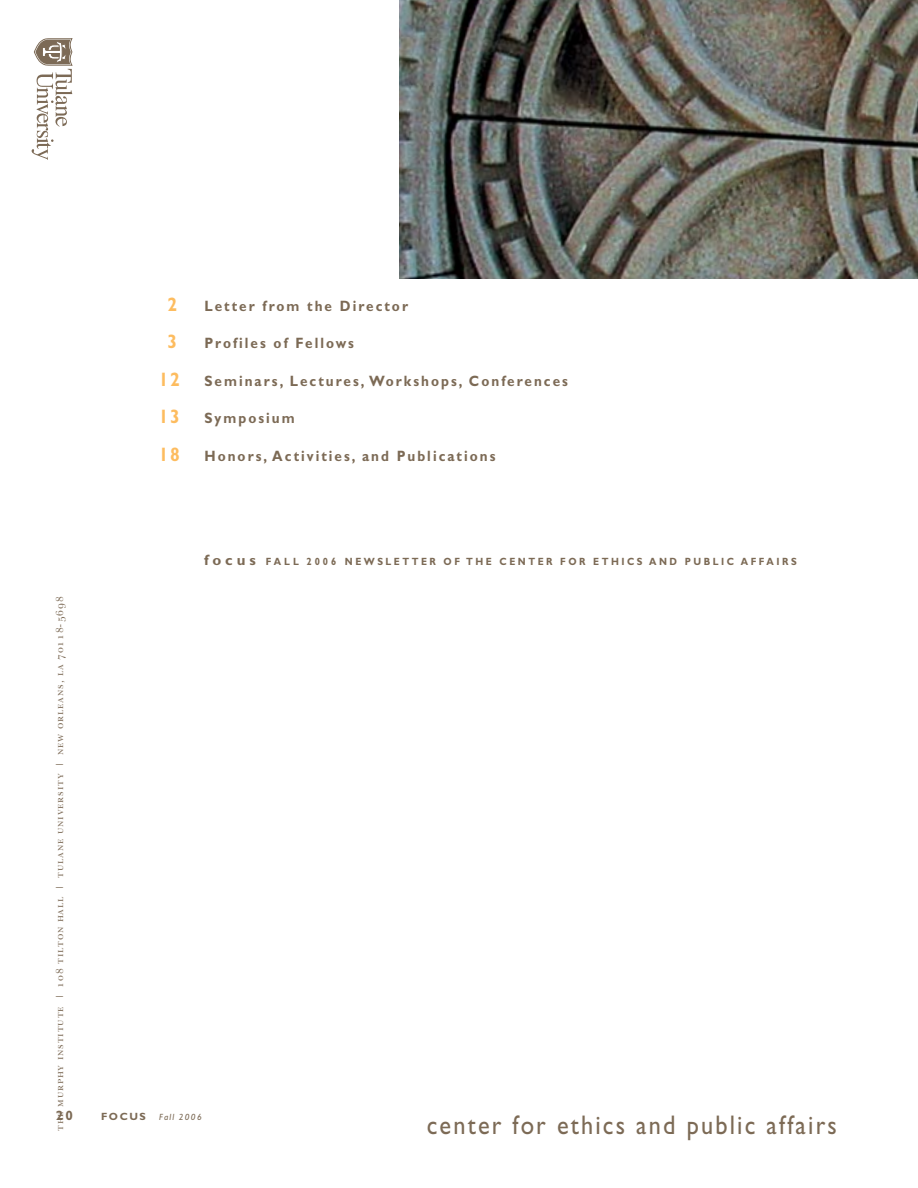
<style>
.page{position:relative;width:918px;height:1188px;background:#fff}
.page>*{position:absolute;margin:0;border:0;box-sizing:border-box;transform-origin:0 0}
.t1{font:27px "Gill Sans";letter-spacing:.09em;color:#7c6a55;scale:.9 1}
.t2{font:700 19.5px "Gill Sans";color:#fdbc5f;scale:.9 1}
.t3{font:700 15px "Gill Sans";letter-spacing:.15em;color:#7c6a55;scale:.9 1}
.t4{font:700 13.5px "Gill Sans";color:#7c6a55}
.t5{font:10.5px "New Baskerville SC";letter-spacing:.08em;color:#7c6a55}
.t6{font:700 10.5px "Gill Sans";letter-spacing:.315em;color:#7c6a55;scale:.9 1}
.t7{font:700 10.5px "Gill Sans";letter-spacing:.265em;color:#7c6a55;scale:.9 1}
.t8{font:700 10.5px "Gill Sans";letter-spacing:.71em;color:#7c6a55;scale:.9 1}
.t9{font:700 10.5px "Gill Sans";letter-spacing:.265em;color:#7c6a55}
.t10{font:italic 9px "Gill Sans";letter-spacing:.15em;color:#7c6a55}
.s1{font-size:15px}
</style>
<div class="page">
<svg style="left:32px;top:39px;width:40px;height:121px"></svg>
<img style="left:400px;top:0;width:518px;height:279px">
<h2 class="t2" style="left:168px;top:293px;width:12px">2</h2>
<p class="t3" style="left:204px;top:297px;width:228px">Letter from the D irector</p>
<h2 class="t2" style="left:168px;top:330px;width:9px">3</h2>
<p class="t3" style="left:204px;top:334px;width:168px">Profiles of Fellows</p>
<h2 class="t2" style="left:159px;top:368px;width:25px">12</h2>
<p class="t3" style="left:204px;top:372px;width:405px">Seminars, Lectures, Workshops, Conferences</p>
<h2 class="t2" style="left:159px;top:405px;width:22px">13</h2>
<p class="t3" style="left:204px;top:409px;width:102px">Symposium</p>
<h2 class="t2" style="left:159px;top:443px;width:23px">18</h2>
<p class="t3" style="left:204px;top:447px;width:325px">H onors, Activities, and Publications</p>
<p class="t6" style="left:204px;top:555px;width:221px"><span class="s1">focus</span> Fa ll 2006 New slette</p>
<p class="t7" style="left:430px;top:555px;width:89px">r ofthe cente</p>
<p class="t8" style="left:546px;top:555px;width:165px">rforet hic san dpub</p>
<p class="t7" style="left:713px;top:555px;width:17px">l ic</p>
<p class="t7" style="left:741px;top:555px;width:64px">a ffai rs</p>
<p class="t5" style="left:54px;top:1131px;width:536px;rotate:-90deg">the murphy institute | 108 tilton hall | tulane university | new orleans, la 70118-5698</p>
<p class="t4" style="left:56px;top:1108px;width:18px">20</p>
<p class="t9" style="left:101px;top:1110px;width:46px">FO CUS</p>
<p class="t10" style="left:159px;top:1112px;width:44px">Fall 2006</p>
<h1 class="t1" style="left:427px;top:1109px;width:457px">center for ethics and public affairs</h1>
</div>
